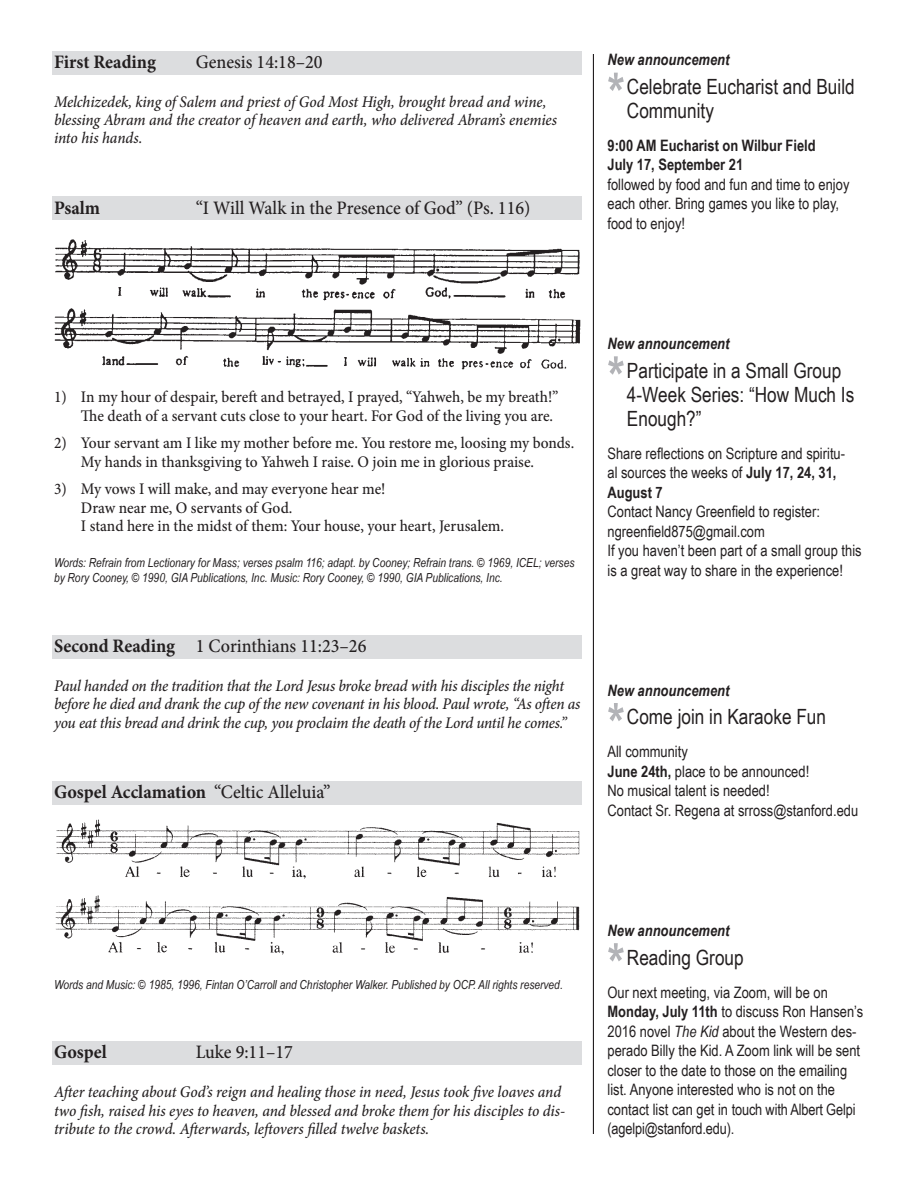
<style>
.page{position:relative;width:918px;height:1188px;background:#fff}
.page>*{position:absolute;margin:0;border:0;box-sizing:border-box;transform-origin:0 0}
.t1{font:700 54px "Arial Narrow";color:#b2b3b7}
.t2{font:21px/24px "Arial Narrow";color:#231f20}
.Music_Label{font:500 19.05px "Minion Pro";color:#231f20;scale:.95 1}
.Music_Label-2{font:700 19.05px "Minion Pro";color:#231f20;scale:.95 1}
.reading_summary{font:italic 500 16.2px/18.5px "Minion Pro";letter-spacing:-.01em;color:#231f20;scale:.95 1}
.Lyrics{font:500 16.2px/18.5px "Minion Pro";letter-spacing:-.005em;color:#231f20;scale:.95 1}
.announcement_text{font:15.75px/19.5px "Arial Narrow";color:#231f20}
.announcement_highlig{font:italic 700 15.75px "Arial Narrow";color:#231f20}
.announcement_text-2{font:700 15.75px/19.5px "Arial Narrow";color:#231f20}
.music_credit{font:italic 12.45px/15px "Arial Narrow";color:#231f20}
.s1{font-weight:700}
.s2{font-weight:500}
.s3{font-style:italic}
</style>
<div class="page">
<hr style="left:593px;top:54px;width:1px;height:1080px;background:#231f20">
<div style="left:52px;top:51px;width:530px;height:24px;background:#dcdddf"></div>
<div style="left:52px;top:635px;width:530px;height:24px;background:#dcdddf"></div>
<div style="left:52px;top:197px;width:530px;height:23px;background:#dcdddf"></div>
<img style="left:54px;top:239px;width:526px;height:131px">
<div style="left:52px;top:1042px;width:530px;height:23px;background:#dcdddf"></div>
<div style="left:52px;top:781px;width:530px;height:23px;background:#dcdddf"></div>
<img style="left:55px;top:819px;width:525px;height:136px">
<p class="Music_Label-2" style="left:54px;top:48px;width:109px">First Reading</p>
<p class="Music_Label" style="left:196px;top:49px;width:135px">Genesis 14:18–20</p>
<p class="reading_summary" style="left:54px;top:92px;width:531px">Melchizedek, king of Salem and priest of God Most High, brought bread and wine, blessing Abram and the creator of heaven and earth, who delivered Abram’s enemies into his hands.</p>
<p class="Music_Label-2" style="left:54px;top:194px;width:50px">Psalm</p>
<p class="Music_Label" style="left:196px;top:195px;width:354px">“I Will Walk in the Presence of God” (Ps. 116)</p>
<p class="announcement_highlig" style="left:608px;top:48px;width:123px">New announcement</p>
<p class="t1" style="left:608px;top:52px;width:19px">*</p>
<p class="t2" style="left:627px;top:74px;width:229px">Celebrate Eucharist and Build<br>Community</p>
<p class="announcement_text-2" style="left:608px;top:135px;width:210px">9:00 AM Eucharist on Wilbur Field<br>July 17, September 21</p>
<p class="announcement_text" style="left:608px;top:174px;width:243px">followed by food and fun and time to enjoy each other. Bring games you like to play, food to enjoy!</p>
<p class="Lyrics" style="left:81px;top:388px;width:504px;text-indent:-27px">1) In my hour of despair, bereft and betrayed, I prayed, “Yahweh, be my breath!”<br>The death of a servant cuts close to your heart. For God of the living you are.</p>
<p class="Lyrics" style="left:81px;top:434px;width:521px;text-indent:-27px">2) Your servant am I like my mother before me. You restore me, loosing my bonds.<br>My hands in thanksgiving to Yahweh I raise. O join me in glorious praise.</p>
<p class="Lyrics" style="left:81px;top:480px;width:447px;text-indent:-27px">3) My vows I will make, and may everyone hear me!<br>Draw near me, O servants of God.<br>I stand here in the midst of them: Your house, your heart, Jerusalem.</p>
<p class="music_credit" style="left:54px;top:555px;width:522px">Words: Refrain from Lectionary for Mass; verses psalm 116; adapt. by Cooney; Refrain trans. © 1969, ICEL; verses by Rory Cooney, © 1990, GIA Publications, Inc. Music: Rory Cooney, © 1990, GIA Publications, Inc.</p>
<p class="Music_Label" style="left:54px;top:633px;width:330px"><span class="s1">Second Reading</span> 1 Corinthians 11:23–26</p>
<p class="reading_summary" style="left:54px;top:676px;width:556px">Paul handed on the tradition that the Lord Jesus broke bread with his disciples the night before he died and drank the cup of the new covenant in his blood. Paul wrote, “As often as you eat this bread and drink the cup, you proclaim the death of the Lord until he comes.”</p>
<p class="Music_Label-2" style="left:54px;top:778px;width:293px">Gospel Acclamation <span class="s2">“Celtic Alleluia”</span></p>
<p class="announcement_highlig" style="left:608px;top:332px;width:123px">New announcement</p>
<p class="t1" style="left:608px;top:336px;width:19px">*</p>
<p class="t2" style="left:627px;top:357px;width:229px">Participate in a Small Group<br>4-Week Series: “How Much Is<br>Enough?”</p>
<p class="announcement_text" style="left:608px;top:443px;width:256px">Share reflections on Scripture and spiritu-<br>al sources the weeks of <span class="s1">July 17, 24, 31, August 7<br></span>Contact Nancy Greenfield to register: ngreenfield875@gmail.com<br>If you haven’t been part of a small group this is a great way to share in the experience!</p>
<p class="announcement_highlig" style="left:608px;top:678px;width:123px">New announcement</p>
<p class="t1" style="left:608px;top:682px;width:19px">*</p>
<p class="t2" style="left:627px;top:704px;width:201px">Come join in Karaoke Fun</p>
<p class="announcement_text" style="left:608px;top:741px;width:82px">All community</p>
<p class="announcement_text" style="left:608px;top:761px;width:203px"><span class="s1">June 24th,</span> place to be announced!</p>
<p class="announcement_text" style="left:608px;top:780px;width:164px">No musical talent is needed!</p>
<p class="announcement_text" style="left:608px;top:800px;width:252px">Contact Sr. Regena at srross@stanford.edu</p>
<p class="music_credit" style="left:54px;top:976px;width:510px">Words and Music: © 1985, 1996, Fintan O’Carroll and Christopher Walker. Published by OCP. All rights reserved.</p>
<p class="Music_Label-2" style="left:54px;top:1039px;width:57px">Gospel</p>
<p class="Music_Label" style="left:196px;top:1039px;width:104px">Luke 9:11–17</p>
<p class="reading_summary" style="left:54px;top:1083px;width:540px">After teaching about God’s reign and healing those in need, Jesus took five loaves and two fish, raised his eyes to heaven, and blessed and broke them for his disciples to dis&shy;tribute to the crowd. Afterwards, leftovers filled twelve baskets.</p>
<p class="announcement_highlig" style="left:608px;top:919px;width:123px">New announcement</p>
<p class="t1" style="left:608px;top:923px;width:19px">*</p>
<p class="t2" style="left:627px;top:944px;width:118px">Reading Group</p>
<p class="announcement_text" style="left:608px;top:982px;width:257px">Our next meeting, via Zoom, will be on <span class="s1">Monday, July 11th</span> to discuss Ron Hansen’s 2016 novel <span class="s3">The Kid</span> about the Western des&shy;perado Billy the Kid. A Zoom link will be sent closer to the date to those on the emailing list. Anyone interested who is not on the contact list can get in touch with Albert Gelpi (agelpi@stanford.edu).</p>
</div>
